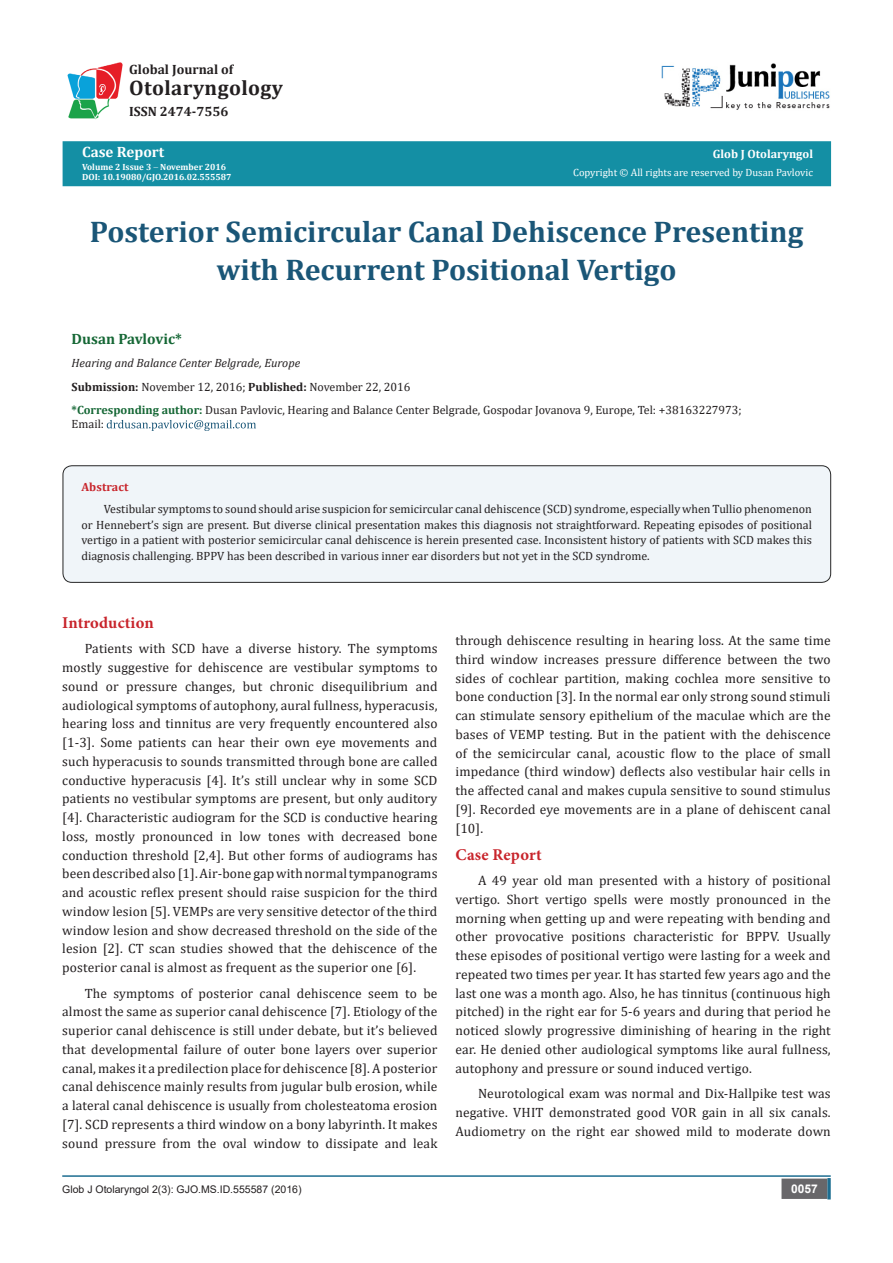
<style>
.page{position:relative;width:893px;height:1263px;background:#fff}
.page>*{position:absolute;margin:0;border:0;box-sizing:border-box;transform-origin:0 0}
.t1{font:700 30px/37.5px "Cambria";color:#1a5677;text-align:center}
.t2{font:700 21px "Cambria";letter-spacing:.02em;color:#231f20}
.No_Spacing{font:700 16.5px "Minion Pro";letter-spacing:.01em;color:#c8242b}
.t3{font:700 15px "Cambria";color:#156735}
.t4{font:700 15px "Cambria";color:#fff}
.No_Spacing-2{font:13.5px/18.8px "Cambria";letter-spacing:.01em;color:#231f20;text-align:justify}
.t5{font:700 13.5px "Cambria";color:#231f20}
.t6{font:12px/15.8px "Cambria";color:#231f20}
.t7{font:italic 12px "Cambria";color:#231f20}
.t8{font:700 12px "Cambria";color:#fff}
.t9{font:700 12px "Cambria";letter-spacing:.01em;color:#c8242b}
.t10{font:700 12px "Arial";color:#fff}
.t11{font:10.5px "Cambria";color:#fff}
.t12{font:10.5px "Arial";color:#231f20}
.t13{font:700 9px "Cambria";color:#fff}
.s1{font-weight:700}
.s2{font-weight:700;color:#156735}
</style>
<div class="page">
<div style="left:63px;top:142px;width:767px;height:43px;background:#148fa4"></div>
<div style="left:63px;top:141px;width:768px;height:45px;border:2px solid #148fa4"></div>
<svg style="left:107px;top:420px;width:149px;height:11px"></svg>
<div style="left:63px;top:466px;width:768px;height:116px;background:#f0f5f9;border-radius:9px"></div>
<div style="left:63px;top:465px;width:768px;height:118px;border:1px solid #262626;border-radius:9px"></div>
<hr style="left:62px;top:1175px;width:769px;height:2px;background:#1c6d90">
<div style="left:782px;top:1179px;width:45px;height:19px;background:#68676a"></div>
<div style="left:781px;top:1178px;width:46px;height:21px;border:2px solid #68676a"></div>
<svg style="left:827px;top:1178px;width:4px;height:21px"></svg>
<img style="left:662px;top:63px;width:168px;height:47px">
<img style="left:67px;top:62px;width:56px;height:58px">
<p class="t5" style="left:129px;top:60px;width:105px">Global Journal of</p>
<p class="t2" style="left:129px;top:73px;width:155px">Otolaryngology</p>
<p class="t5" style="left:129px;top:102px;width:101px">ISSN 2474-7556</p>
<p class="t4" style="left:82px;top:142px;width:84px">Case Report</p>
<p class="t13" style="left:82px;top:160px;width:146px">Volume 2 Issue 3 November 2016</p>
<p class="t13" style="left:82px;top:171px;width:151px">DOI: 10.19080/GJO.2016.02.555587</p>
<p class="t8" style="left:713px;top:145px;width:102px">Glob J Otolaryngol</p>
<p class="t11" style="left:573px;top:166px;width:241px">Copyright © All rights are reserved by Dusan Pavlovic</p>
<p class="t1" style="left:90px;top:212px;width:715px">Posterior Semicircular Canal Dehiscence Presenting with Recurrent Positional Vertigo</p>
<p class="t3" style="left:72px;top:328px;width:112px">Dusan Pavlovic*</p>
<p class="t7" style="left:72px;top:355px;width:230px">Hearing and Balance Center Belgrade, Europe</p>
<p class="t6" style="left:72px;top:378px;width:340px"><span class="s1">Submission:</span> November 12, 2016; <span class="s1">Published:</span> November 22, 2016</p>
<p class="t6" style="left:72px;top:403px;width:672px;line-height:14.4px"><span class="s2">*Corresponding author:</span> Dusan Pavlovic, Hearing and Balance Center Belgrade, Gospodar Jovanova 9, Europe, Tel: +38163227973;<br>Email:</p>
<p class="t9" style="left:81px;top:479px;width:49px">Abstract</p>
<p class="t6" style="left:81px;top:501px;width:732px;text-align:justify;text-indent:23px">Vestibular symptoms to sound should arise suspicion for semicircular canal dehiscence (SCD) syndrome, especially when Tullio phenomenon or Hennebert’s sign are present. But diverse clinical presentation makes this diagnosis not straightforward. Repeating episodes of positional vertigo in a patient with posterior semicircular canal dehiscence is herein presented case. Inconsistent history of patients with SCD makes this diagnosis challenging. BPPV has been described in various inner ear disorders but not yet in the SCD syndrome.</p>
<p class="No_Spacing" style="left:62px;top:611px;width:93px">Introduction</p>
<p class="No_Spacing-2" style="left:62px;top:639px;width:377px;text-indent:22px">Patients with SCD have a diverse history. The symptoms mostly suggestive for dehiscence are vestibular symptoms to sound or pressure changes, but chronic disequilibrium and audiological symptoms of autophony, aural fullness, hyperacusis, hearing loss and tinnitus are very frequently encountered also [1-3]. Some patients can hear their own eye movements and such hyperacusis to sounds transmitted through bone are called conductive hyperacusis [4]. It’s still unclear why in some SCD patients no vestibular symptoms are present, but only auditory [4]. Characteristic audiogram for the SCD is conductive hearing loss, mostly pronounced in low tones with decreased bone conduction threshold [2,4]. But other forms of audiograms has been described also [1]. Air-bone gap with normal tympanograms and acoustic reflex present should raise suspicion for the third window lesion [5]. VEMPs are very sensitive detector of the third window lesion and show decreased threshold on the side of the lesion [2]. CT scan studies showed that the dehiscence of the posterior canal is almost as frequent as the superior one [6].</p>
<p class="No_Spacing-2" style="left:62px;top:983px;width:377px;text-indent:22px">The symptoms of posterior canal dehiscence seem to be almost the same as superior canal dehiscence [7]. Etiology of the superior canal dehiscence is still under debate, but it’s believed that developmental failure of outer bone layers over superior canal, makes it a predilection place for dehiscence [8]. A posterior canal dehiscence mainly results from jugular bulb erosion, while a lateral canal dehiscence is usually from cholesteatoma erosion [7]. SCD represents a third window on a bony labyrinth. It makes sound pressure from the oval window to dissipate and leak</p>
<p class="No_Spacing-2" style="left:455px;top:631px;width:377px">through dehiscence resulting in hearing loss. At the same time third window increases pressure difference between the two sides of cochlear partition, making cochlea more sensitive to bone conduction [3]. In the normal ear only strong sound stimuli can stimulate sensory epithelium of the maculae which are the bases of VEMP testing. But in the patient with the dehiscence of the semicircular canal, acoustic flow to the place of small impedance (third window) deflects also vestibular hair cells in the affected canal and makes cupula sensitive to sound stimulus [9]. Recorded eye movements are in a plane of dehiscent canal [10].</p>
<p class="No_Spacing" style="left:455px;top:843px;width:88px">Case Report</p>
<p class="No_Spacing-2" style="left:455px;top:871px;width:377px;text-indent:22px">A 49 year old man presented with a history of positional vertigo. Short vertigo spells were mostly pronounced in the morning when getting up and were repeating with bending and other provocative positions characteristic for BPPV. Usually these episodes of positional vertigo were lasting for a week and repeated two times per year. It has started few years ago and the last one was a month ago. Also, he has tinnitus (continuous high pitched) in the right ear for 5-6 years and during that period he noticed slowly progressive diminishing of hearing in the right ear. He denied other audiological symptoms like aural fullness, autophony and pressure or sound induced vertigo.</p>
<p class="No_Spacing-2" style="left:455px;top:1084px;width:377px;text-indent:22px">Neurotological exam was normal and Dix-Hallpike test was negative. VHIT demonstrated good VOR gain in all six canals.<br>Audiometry on the right ear showed mild to moderate down</p>
<p class="t12" style="left:62px;top:1182px;width:241px">Glob J Otolaryngol 2(3): GJO.MS.ID.555587 (2016)</p>
<p class="t10" style="left:791px;top:1180px;width:28px">0057</p>
</div>
